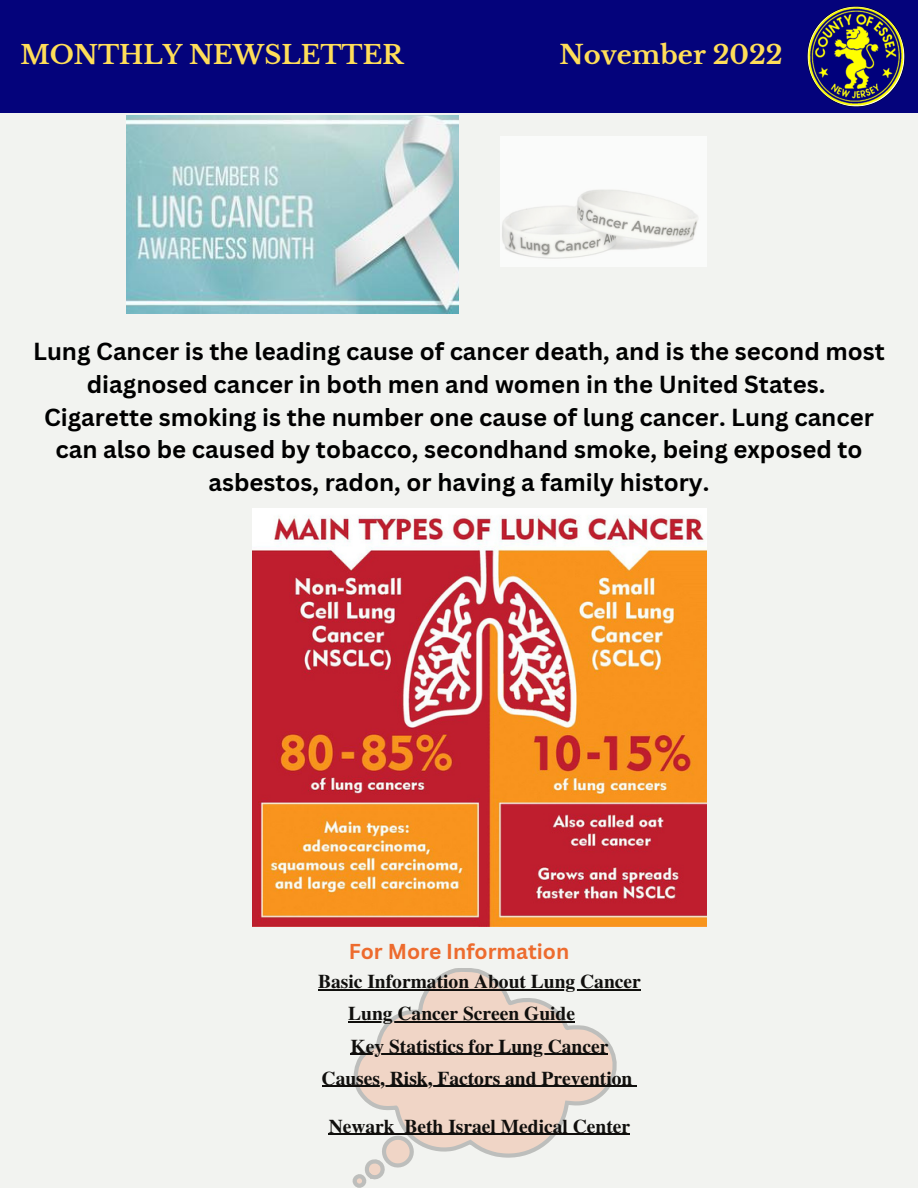
<style>
.page{position:relative;width:918px;height:1188px;background:#f2f3f0}
.page>*{position:absolute;margin:0;border:0;box-sizing:border-box;transform-origin:0 0}
.t1{font:700 25.8px "Libre Baskerville";color:#ffde59}
.t2{font:700 25.65px "Libre Baskerville";color:#ffde59}
.t3{font:700 24px/32.7px "Canva Sans";color:#000;text-align:center}
.t4{font:700 21px "Canva Sans";color:#ed6b2e}
.t5{font:700 19.5px/32.7px "Te X Gyre Termes";color:#100f0d}
</style>
<div class="page">
<div style="left:0;top:0;width:917px;height:113px;background:#04037b"></div>
<img style="left:807px;top:6px;width:98px;height:100px">
<img style="left:127px;top:116px;width:332px;height:197px">
<img style="left:502px;top:190px;width:195px;height:69px">
<img style="left:253px;top:509px;width:453px;height:417px">
<svg style="left:349px;top:968px;width:275px;height:220px"></svg>
<hr style="left:318px;top:989px;width:323px;height:1px;background:#100f0d">
<hr style="left:348px;top:1022px;width:227px;height:1px;background:#100f0d">
<hr style="left:329px;top:1134px;width:66px;height:1px;background:#100f0d">
<hr style="left:404px;top:1134px;width:226px;height:1px;background:#100f0d">
<hr style="left:351px;top:1054px;width:257px;height:1px;background:#100f0d">
<hr style="left:322px;top:1086px;width:310px;height:1px;background:#100f0d">
<p class="t2" style="left:20px;top:39px;width:384px">MONTHLY NEWSLETTER</p>
<p class="t1" style="left:559px;top:39px;width:225px">November 2022</p>
<p class="t3" style="left:33px;top:335px;width:853px">Lung Cancer is the leading cause of cancer death, and is the second most diagnosed cancer in both men and women in the United States.<br>Cigarette smoking is the number one cause of lung cancer. Lung cancer can also be caused by tobacco, secondhand smoke, being exposed to asbestos, radon, or having a family history.</p>
<p class="t4" style="left:349px;top:936px;width:222px">For More Information</p>
<p class="t5" style="left:348px;top:964px;width:294px;text-indent:-30px">Basic Information About Lung Cancer<br>Lung Cancer Screen Guide</p>
<p class="t5" style="left:322px;top:1029px;width:312px;line-height:32.1px;text-align:center">Key Statistics for Lung Cancer<br>Causes, Risk, Factors and Prevention</p>
<p class="t5" style="left:329px;top:1109px;width:303px">Newark Beth Israel Medical Center</p>
</div>
